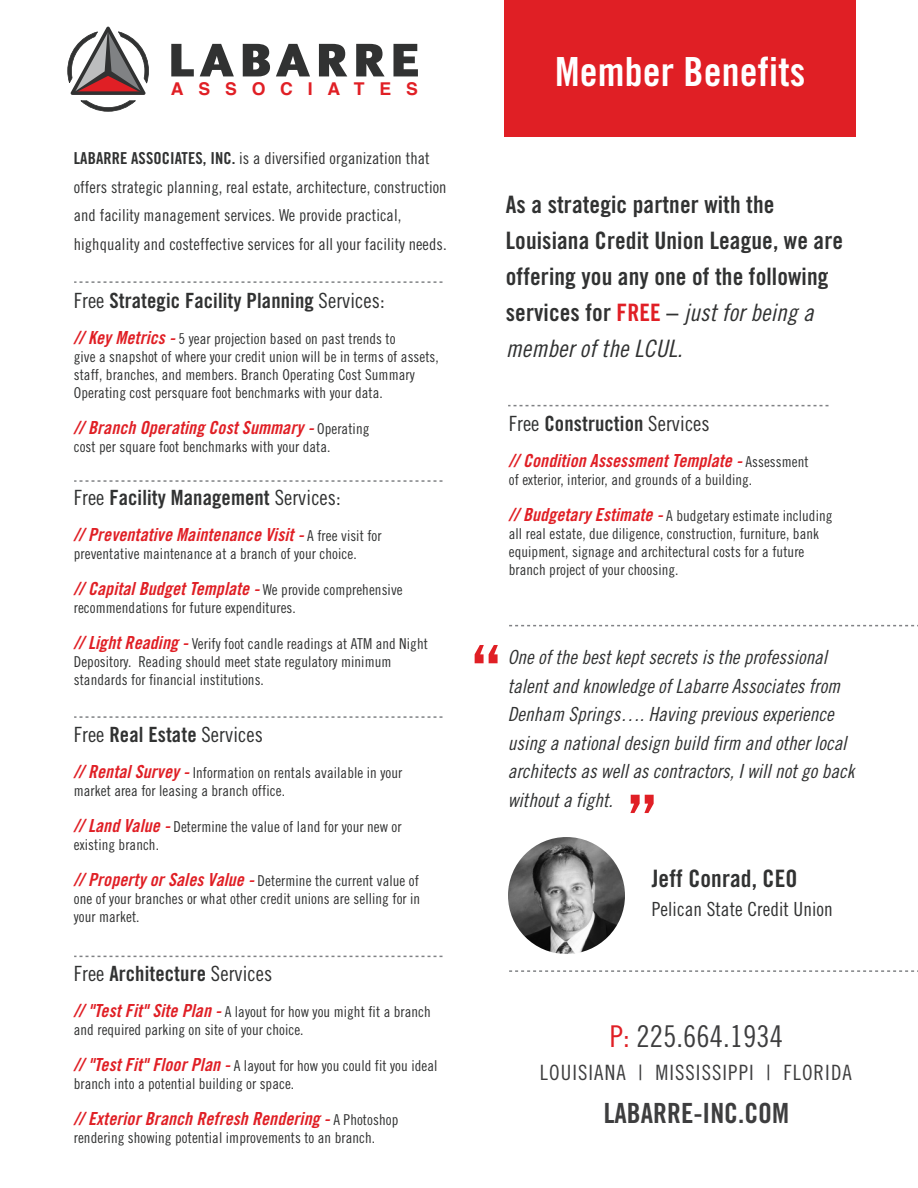
<style>
.page{position:relative;width:918px;height:1188px;background:#fff}
.page>*{position:absolute;margin:0;border:0;box-sizing:border-box;transform-origin:0 0}
.t1{font:75.75px "Trade Gothic Bold Cond Twenty";color:#e01f25}
.t2{font:40.2px "Trade Gothic Bold Cond Twenty";letter-spacing:.005em;color:#fff}
.t3{font:30px "Trade Gothic Cond Eighteen";color:#3e3e3f}
.t4{font:27.75px "Trade Gothic Bold Cond Twenty";color:#3e3e3f}
.t5{font:24px/36px "Trade Gothic Bold Cond Twenty";letter-spacing:.005em;color:#313232}
.t6{font:24px/36px "Trade Gothic Cond Eighteen Obl";letter-spacing:.005em;color:#313232}
.t7{font:21.15px "Trade Gothic Cond Eighteen";letter-spacing:.05em;color:#3e3e3f}
.t8{font:21px "Trade Gothic Cond Eighteen";letter-spacing:.005em;color:#313232}
.t9{font:21px "Trade Gothic Bold Cond Twenty";letter-spacing:.005em;color:#313232}
.t10{font:19.5px/28.5px "Trade Gothic Cond Eighteen Obl";color:#313232}
.t11{font:19.5px "Trade Gothic Cond Eighteen";letter-spacing:.005em;color:#313232}
.t12{font:18px "Trade Gothic Bold Cond Twenty Obl";letter-spacing:.005em;color:#e01f25}
.t13{font:700 17.7px "Helvetica";letter-spacing:.84em;color:#e01f25}
.t14{font:16.5px/28.5px "Trade Gothic Cond Eighteen";letter-spacing:.005em;color:#313232}
.t15{font:15px/18px "Trade Gothic Cond Eighteen";letter-spacing:.005em;color:#313232}
.s1{font-family:"Trade Gothic Bold Cond Twenty"}
.s2{font-family:"Trade Gothic Cond Eighteen"}
.s3{font-family:"Trade Gothic Bold Cond Twenty Obl";font-size:18px;color:#e01f25}
.s4{font-family:"Trade Gothic Cond Eighteen";font-size:15px;color:#313232}
.s5{font-family:"Trade Gothic Bold Cond Twenty";color:#e01f25}
.s6{color:#e01f25}
</style>
<div class="page">
<svg style="left:171px;top:44px;width:23px;height:32px"></svg>
<svg style="left:200px;top:44px;width:34px;height:32px"></svg>
<svg style="left:243px;top:44px;width:27px;height:32px"></svg>
<svg style="left:276px;top:44px;width:34px;height:32px"></svg>
<svg style="left:319px;top:44px;width:28px;height:32px"></svg>
<svg style="left:356px;top:44px;width:29px;height:32px"></svg>
<svg style="left:393px;top:44px;width:25px;height:32px"></svg>
<svg style="left:67px;top:27px;width:82px;height:85px"></svg>
<div style="left:505px;top:0;width:351px;height:136px;background:#e01f25"></div>
<img style="left:508px;top:837px;width:117px;height:117px;border-radius:58px">
<svg style="left:509px;top:625px;width:409px;height:1px"></svg>
<svg style="left:74px;top:281px;width:368px;height:2px"></svg>
<svg style="left:74px;top:480px;width:368px;height:2px"></svg>
<svg style="left:74px;top:716px;width:368px;height:2px"></svg>
<svg style="left:74px;top:956px;width:368px;height:1px"></svg>
<svg style="left:508px;top:405px;width:320px;height:1px"></svg>
<svg style="left:509px;top:970px;width:409px;height:2px"></svg>
<p class="t13" style="left:171px;top:75px;width:248px">ASSOCIATES</p>
<p class="t14" style="left:74px;top:144px;width:374px"><span class="s1">LABARRE ASSOCIATES, INC.</span> is a diversified organization that offers strategic planning, real estate, architecture, construction and facility management services. We provide practical, highquality and costeffective services for all your facility needs.</p>
<h3 class="t9" style="left:74px;top:288px;width:312px"><span class="s2">Free</span> Strategic Facility Planning <span class="s2">Services:</span></h3>
<p class="t15" style="left:74px;top:330px;width:367px"><span class="s3">// Key Metrics -</span> 5 year projection based on past trends to<br>give a snapshot of where your credit union will be in terms of assets, staff, branches, and members. Branch Operating Cost Summary Operating cost persquare foot benchmarks with your data.</p>
<p class="t12" style="left:74px;top:417px;width:297px">// Branch Operating Cost Summary - <span class="s4">Operating</span></p>
<p class="t15" style="left:74px;top:438px;width:258px">cost per square foot benchmarks with your data.</p>
<h3 class="t9" style="left:74px;top:484px;width:269px"><span class="s2">Free</span> Facility Management <span class="s2">Services:</span></h3>
<p class="t12" style="left:74px;top:523px;width:309px">// Preventative Maintenance Visit - <span class="s4">A free visit for</span></p>
<p class="t15" style="left:74px;top:544px;width:284px">preventative maintenance at a branch of your choice.</p>
<p class="t12" style="left:74px;top:577px;width:330px">// Capital Budget Template - <span class="s4">We provide comprehensive</span></p>
<p class="t15" style="left:74px;top:598px;width:224px">recommendations for future expenditures.</p>
<p class="t15" style="left:74px;top:634px;width:356px"><span class="s3">// Light Reading -</span> Verify foot candle readings at ATM and Night<br>Depository. Reading should meet state regulatory minimum standards for financial institutions.</p>
<h3 class="t8" style="left:74px;top:722px;width:191px">Free <span class="s1">Real Estate</span> Services</h3>
<p class="t15" style="left:74px;top:763px;width:330px"><span class="s3">// Rental Survey -</span> Information on rentals available in your market area for leasing a branch office.</p>
<p class="t15" style="left:74px;top:817px;width:329px"><span class="s3">// Land Value -</span> Determine the value of land for your new or existing branch.</p>
<p class="t15" style="left:74px;top:871px;width:348px;text-align:justify"><span class="s3">// Property or Sales Value -</span> Determine the current value of one of your branches or what other credit unions are selling for in your market.</p>
<h3 class="t8" style="left:74px;top:961px;width:200px">Free <span class="s1">Architecture</span> Services</h3>
<p class="t15" style="left:74px;top:1003px;width:359px"><span class="s3">// "Test Fit" Site Plan -</span> A layout for how you might fit a branch and required parking on site of your choice.</p>
<p class="t15" style="left:74px;top:1057px;width:365px"><span class="s3">// "Test Fit" Floor Plan -</span> A layout for how you could fit you ideal branch into a potential building or space.</p>
<p class="t12" style="left:74px;top:1108px;width:326px">// Exterior Branch Refresh Rendering - <span class="s4">A Photoshop</span></p>
<p class="t15" style="left:74px;top:1129px;width:303px">rendering showing potential improvements to an branch.</p>
<h2 class="t2" style="left:555px;top:47px;width:252px">Member Benefits</h2>
<h3 class="t5" style="left:506px;top:186px;width:339px">As a strategic partner with the<br>Louisiana Credit Union League, we are offering you any one of the following</h3>
<h3 class="t6" style="left:506px;top:294px;width:310px"><span class="s1">services for</span> <span class="s5">FREE</span> <span class="s1">–</span> just for being a member of the LCUL.</h3>
<h3 class="t8" style="left:509px;top:411px;width:202px">Free <span class="s1">Construction</span> Services</h3>
<p class="t12" style="left:509px;top:450px;width:301px">// Condition Assessment Template - <span class="s4">Assessment</span></p>
<p class="t15" style="left:509px;top:471px;width:245px">of exterior, interior, and grounds of a building.</p>
<p class="t15" style="left:509px;top:507px;width:325px"><span class="s3">// Budgetary Estimate -</span> A budgetary estimate including all real estate, due diligence, construction, furniture, bank equipment, signage and architectural costs for a future branch project of your choosing.</p>
<h1 class="t1" style="left:469px;top:627px;width:35px">“</h1>
<p class="t10" style="left:508px;top:643px;width:348px">One of the best kept secrets is the professional talent and knowledge of Labarre Associates from Denham Springs…. Having previous experience using a national design build firm and other local architects as well as contractors, I will not go back without a fight.</p>
<h1 class="t1" style="left:625px;top:776px;width:35px">”</h1>
<h3 class="t5" style="left:652px;top:861px;width:147px">Jeff Conrad, CEO</h3>
<h3 class="t11" style="left:652px;top:897px;width:183px">Pelican State Credit Union</h3>
<h3 class="t3" style="left:610px;top:1018px;width:175px"><span class="s6">P:</span> 225.664.1934</h3>
<h3 class="t7" style="left:540px;top:1060px;width:314px">LOUISIANA | MISSISSIPPI | FLORIDA</h3>
<h3 class="t4" style="left:604px;top:1097px;width:187px">LABARRE-INC.COM</h3>
</div>
